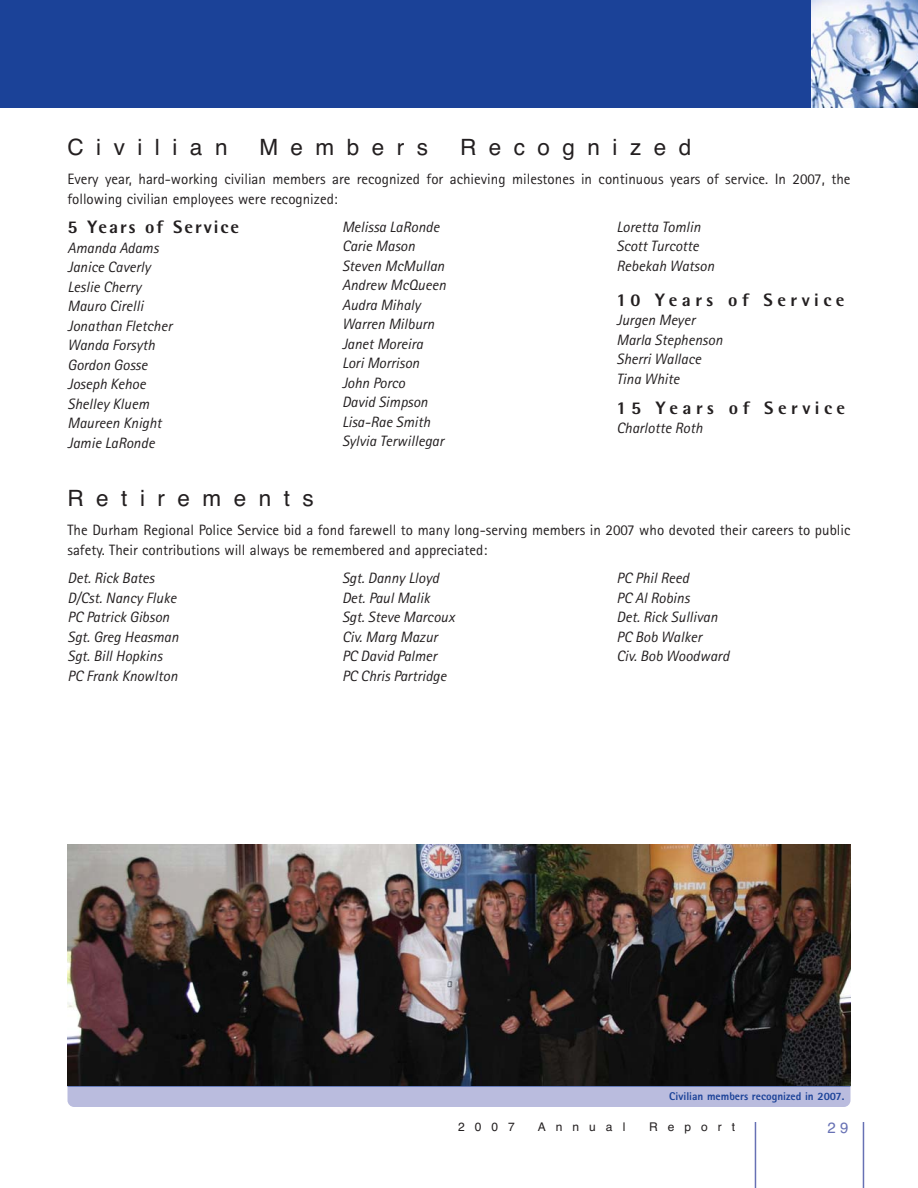
<style>
.page{position:relative;width:918px;height:1188px;background:#fff}
.page>*{position:absolute;margin:0;border:0;box-sizing:border-box;transform-origin:0 0}
.t1{font:22.5px "Helvetica";letter-spacing:.555em;color:#231f20}
.t2{font:800 18px "Rotis Semi Sans";letter-spacing:.25em;color:#231f20}
.t3{font:800 18px "Rotis Semi Sans";letter-spacing:.11em;color:#231f20}
.t4{font:italic 15px/19.5px "Rotis Sans Serif";color:#231f20}
.t5{font:15px/19.5px "Rotis Sans Serif";color:#231f20}
.t6{font:15px "Helvetica";color:#6771b4}
.t7{font:12px "Helvetica";letter-spacing:.835em;color:#231f20}
.t8{font:800 11.25px "Rotis Sans Serif";color:#1b4298}
</style>
<div class="page">
<hr style="left:863px;top:1122px;width:1px;height:66px;background:#6771b4">
<hr style="left:755px;top:1122px;width:1px;height:66px;background:#6771b4">
<div style="left:0;top:0;width:811px;height:108px;background:#1b4298"></div>
<img style="left:811px;top:0;width:107px;height:108px">
<div style="left:67px;top:1073px;width:783px;height:34px;background:#babcde;border-radius:7px"></div>
<hr style="left:68px;top:1085px;width:782px;height:2px;background:#1b4298">
<img style="left:67px;top:844px;width:783px;height:241px">
<h1 class="t1" style="left:68px;top:139px;width:162px">Civilian</h1>
<h1 class="t1" style="left:259px;top:139px;width:170px">Members</h1>
<h1 class="t1" style="left:460px;top:139px;width:233px">Recognized</h1>
<p class="t5" style="left:68px;top:170px;width:784px">Every year, hard-working civilian members are recognized for achieving milestones in continuous years of service. In 2007, the following civilian employees were recognized:</p>
<p class="t3" style="left:68px;top:220px;width:173px">5 Years of Service</p>
<p class="t4" style="left:68px;top:239px;width:106px">Amanda Adams<br>Janice Caverly<br>Leslie Cherry<br>Mauro Cirelli<br>Jonathan Fletcher<br>Wanda Forsyth<br>Gordon Gosse<br>Joseph Kehoe<br>Shelley Kluem<br>Maureen Knight<br>Jamie LaRonde</p>
<p class="t4" style="left:342px;top:218px;width:105px">Melissa LaRonde<br>Carie Mason<br>Steven McMullan<br>Andrew McQueen<br>Audra Mihaly<br>Warren Milburn<br>Janet Moreira<br>Lori Morrison<br>John Porco<br>David Simpson<br>Lisa-Rae Smith<br>Sylvia Terwillegar</p>
<p class="t4" style="left:616px;top:218px;width:99px">Loretta Tomlin<br>Scott Turcotte<br>Rebekah Watson</p>
<p class="t2" style="left:616px;top:293px;width:230px">10 Years of Service</p>
<p class="t4" style="left:616px;top:311px;width:108px">Jurgen Meyer<br>Marla Stephenson<br>Sherri Wallace<br>Tina White</p>
<p class="t2" style="left:616px;top:401px;width:230px">15 Years of Service</p>
<p class="t4" style="left:616px;top:419px;width:88px">Charlotte Roth</p>
<h1 class="t1" style="left:68px;top:490px;width:248px">Retirements</h1>
<p class="t5" style="left:68px;top:522px;width:785px">The Durham Regional Police Service bid a fond farewell to many long-serving members in 2007 who devoted their careers to public safety. Their contributions will always be remembered and appreciated:</p>
<p class="t4" style="left:68px;top:570px;width:113px">Det. Rick Bates<br>D/Cst. Nancy Fluke<br>PC Patrick Gibson<br>Sgt. Greg Heasman<br>Sgt. Bill Hopkins<br>PC Frank Knowlton</p>
<p class="t4" style="left:342px;top:570px;width:114px">Sgt. Danny Lloyd<br>Det. Paul Malik<br>Sgt. Steve Marcoux<br>Civ. Marg Mazur<br>PC David Palmer<br>PC Chris Partridge</p>
<p class="t4" style="left:616px;top:570px;width:114px">PC Phil Reed<br>PC Al Robins<br>Det. Rick Sullivan<br>PC Bob Walker<br>Civ. Bob Woodward</p>
<p class="t8" style="left:669px;top:1092px;width:177px">Civilian members recognized in 2007.</p>
<p class="t7" style="left:458px;top:1122px;width:58px">2007</p>
<p class="t7" style="left:538px;top:1122px;width:89px">Annual</p>
<p class="t7" style="left:649px;top:1122px;width:88px">Report</p>
<p class="t6" style="left:828px;top:1122px;width:22px">2 9</p>
</div>
